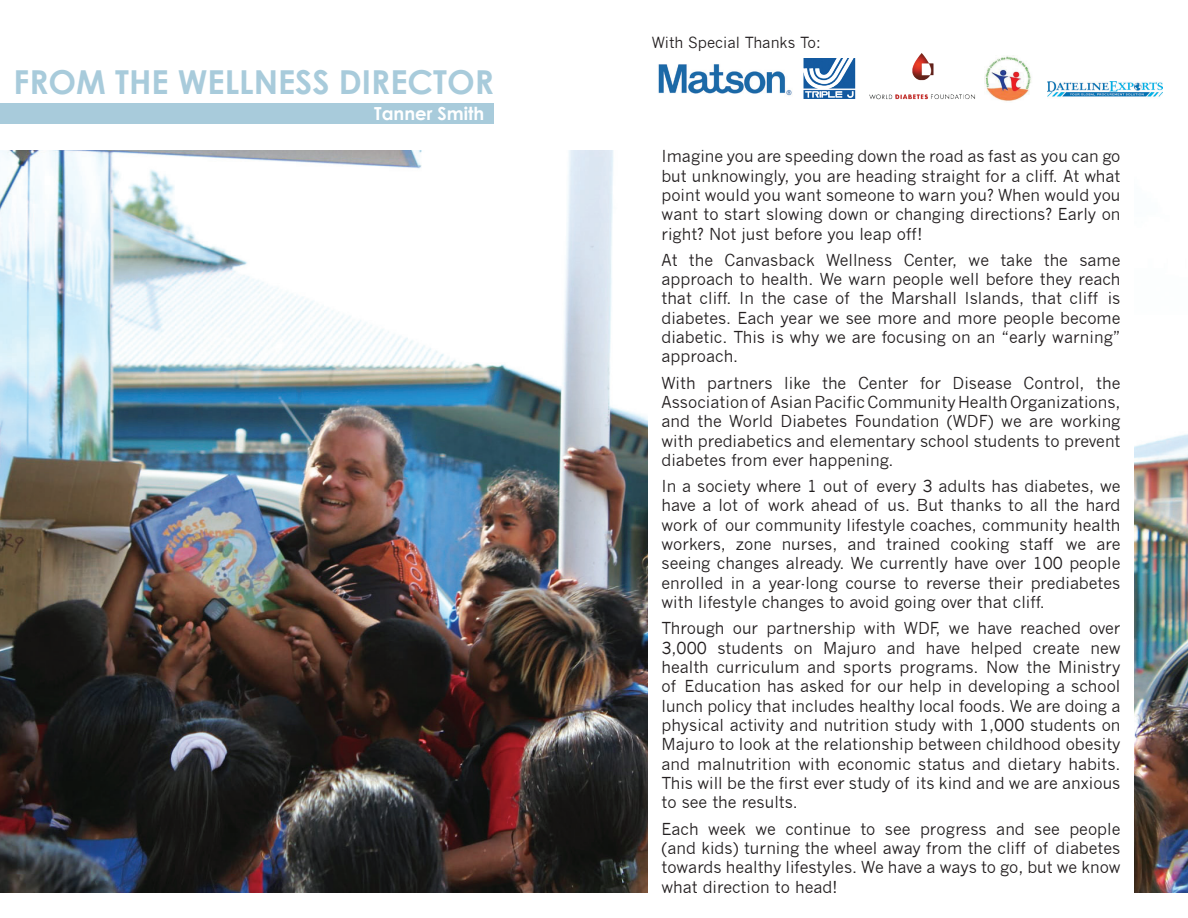
<style>
.page{position:relative;width:1188px;height:918px;background:#fff}
.page>*{position:absolute;margin:0;border:0;box-sizing:border-box;transform-origin:0 0}
.t1{font:700 33px "Century Gothic";color:#a8cbdb}
.t2{font:700 18px "Century Gothic";color:#fff}
.t3{font:16.2px/19.4px "News Gothic";color:#231f20;text-align:justify}
.t4{font:15px "News Gothic";color:#231f20}
</style>
<div class="page">
<div style="left:0;top:103px;width:493px;height:20px;background:#a8cbdb"></div>
<img style="left:0;top:150px;width:648px;height:743px">
<img style="left:1134px;top:434px;width:54px;height:458px">
<img style="left:658px;top:64px;width:134px;height:32px">
<img style="left:989px;top:55px;width:42px;height:47px">
<img style="left:869px;top:53px;width:120px;height:47px">
<img style="left:803px;top:58px;width:53px;height:41px">
<img style="left:1047px;top:81px;width:115px;height:16px">
<p class="t1" style="left:14px;top:61px;width:482px">FROM THE WELLNESS DIRECTOR</p>
<p class="t2" style="left:374px;top:102px;width:112px">Tanner Smith</p>
<p class="t4" style="left:652px;top:34px;width:171px">With Special Thanks To:</p>
<p class="t3" style="left:662px;top:147px;width:461px">Imagine you are speeding down the road as fast as you can go but unknowingly, you are heading straight for a cliff. At what point would you want someone to warn you? When would you want to start slowing down or changing directions? Early on right? Not just before you leap off!</p>
<p class="t3" style="left:662px;top:250px;width:461px">At the Canvasback Wellness Center, we take the same approach to health. We warn people well before they reach that cliff. In the case of the Marshall Islands, that cliff is diabetes. Each year we see more and more people become diabetic. This is why we are focusing on an “early warning” approach.</p>
<p class="t3" style="left:662px;top:373px;width:461px">With partners like the Center for Disease Control, the Association of Asian Pacific Community Health Organizations, and the World Diabetes Foundation (WDF) we are working with prediabetics and elementary school students to prevent diabetes from ever happening.</p>
<p class="t3" style="left:662px;top:477px;width:461px">In a society where 1 out of every 3 adults has diabetes, we have a lot of work ahead of us. But thanks to all the hard work of our community lifestyle coaches, community health workers, zone nurses, and trained cooking staff we are seeing changes already. We currently have over 100 people enrolled in a year-long course to reverse their prediabetes with lifestyle changes to avoid going over that cliff.</p>
<p class="t3" style="left:662px;top:619px;width:461px">Through our partnership with WDF, we have reached over 3,000 students on Majuro and have helped create new health curriculum and sports programs. Now the Ministry of Education has asked for our help in developing a school lunch policy that includes healthy local foods. We are doing a physical activity and nutrition study with 1,000 students on Majuro to look at the relationship between childhood obesity and malnutrition with economic status and dietary habits.<br>This will be the first ever study of its kind and we are anxious to see the results.</p>
<p class="t3" style="left:662px;top:819px;width:461px">Each week we continue to see progress and see people (and kids) turning the wheel away from the cliff of diabetes towards healthy lifestyles. We have a ways to go, but we know what direction to head!</p>
</div>
